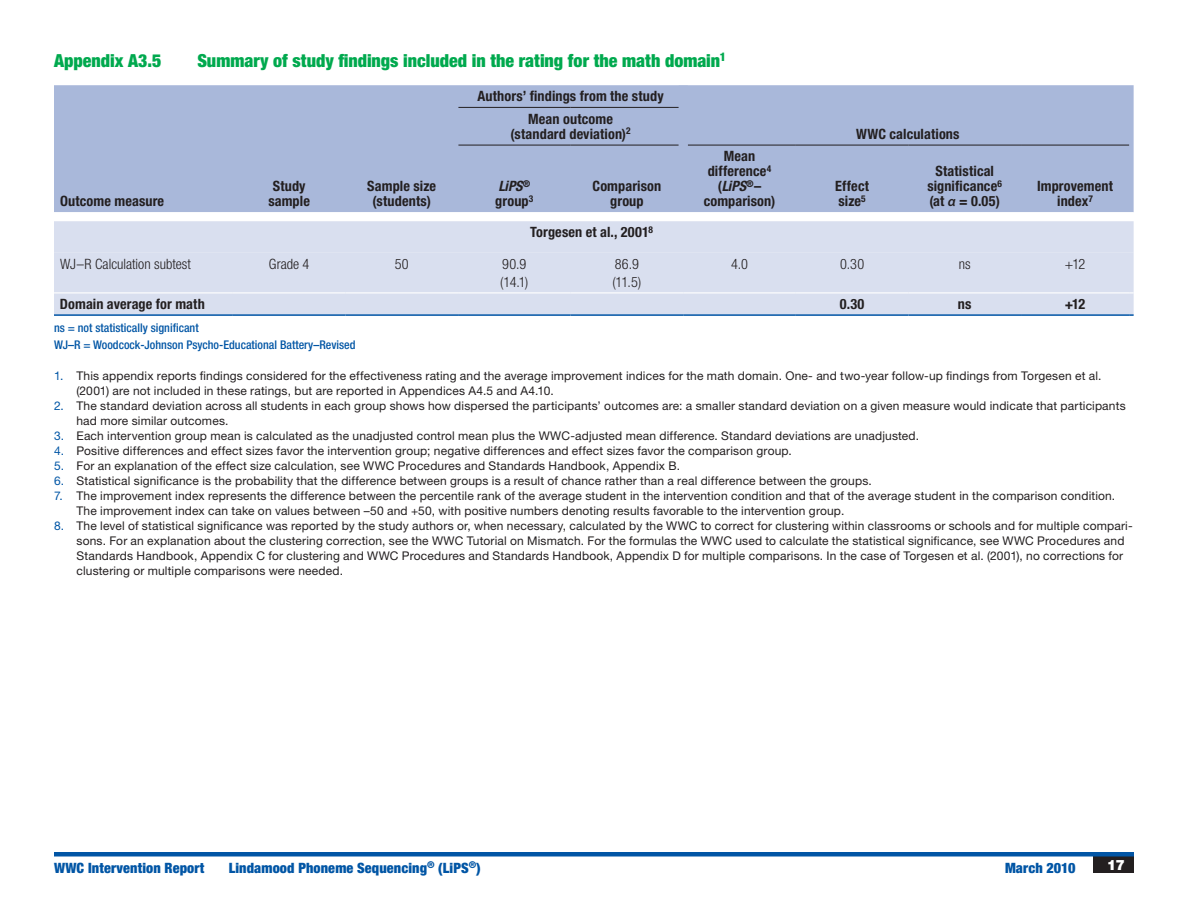
<style>
.page{position:relative;width:1188px;height:918px;background:#fff}
.page>*{position:absolute;margin:0;border:0;box-sizing:border-box;transform-origin:0 0}
.Appendix_title{font:900 condensed 18px "Helvetica Neue LT Std";color:#00a94e}
.Table_sub_head-cen{font:700 condensed 14.25px/15px "Helvetica Neue LT Std";letter-spacing:.01em;color:#231f20;text-align:center}
.t1{font:900 condensed 14.25px "Helvetica Neue LT Std";letter-spacing:.01em;color:#0155a5}
.Table_body_text-ce{font:300 condensed 14.25px "Helvetica Neue LT Std";letter-spacing:.005em;color:#231f20}
.Table_sub_head{font:700 condensed 14.25px "Helvetica Neue LT Std";letter-spacing:.01em;color:#231f20}
.Table_body_text{font:300 condensed 14.25px "Helvetica Neue LT Std";color:#231f20}
.Table_sub_head-cen-2{font:italic 700 condensed 14.25px "Helvetica Neue LT Std";color:#231f20}
.Table_body_text-ce-2{font:700 condensed 14.25px "Helvetica Neue LT Std";color:#231f20}
.Table_body_text-2{font:700 condensed 14.25px "Helvetica Neue LT Std";color:#231f20}
.t2{font:900 14.25px "Helvetica Neue LT Std";color:#fff}
.Footnote{font:12px/15px "Helvetica Neue LT Std";letter-spacing:.015em;color:#231f20}
.Table_note{font:500 condensed 12px "Helvetica Neue LT Std";color:#0155a5}
.s1{font-style:italic}
.s2{font-style:normal}
.s3{font-family:"Myriad Pro";font-weight:600;font-style:italic;font-stretch:normal}
.s4{color:#0155a5}
</style>
<div class="page">
<div style="left:1094px;top:856px;width:40px;height:17px;background:#231f20"></div>
<hr style="left:54px;top:852px;width:1080px;height:4px;background:#0155a5">
<div style="left:54px;top:85px;width:1080px;height:127px;background:#a9b8da"></div>
<div style="left:54px;top:221px;width:1080px;height:93px;background:#d9dfef"></div>
<hr style="left:458px;top:145px;width:113px;height:1px;background:#231f20">
<hr style="left:571px;top:145px;width:108px;height:1px;background:#231f20">
<hr style="left:458px;top:107px;width:113px;height:1px;background:#231f20">
<hr style="left:571px;top:107px;width:108px;height:1px;background:#231f20">
<hr style="left:688px;top:145px;width:108px;height:1px;background:#231f20">
<hr style="left:796px;top:145px;width:112px;height:1px;background:#231f20">
<hr style="left:908px;top:145px;width:113px;height:1px;background:#231f20">
<hr style="left:1021px;top:145px;width:108px;height:1px;background:#231f20">
<div style="left:679px;top:86px;width:9px;height:21px;background:#a9b8da"></div>
<div style="left:679px;top:107px;width:9px;height:38px;background:#a9b8da"></div>
<div style="left:679px;top:145px;width:9px;height:67px;background:#a9b8da"></div>
<hr style="left:54px;top:314px;width:179px;height:2px;background:#0155a5">
<hr style="left:233px;top:314px;width:112px;height:2px;background:#0155a5">
<hr style="left:345px;top:314px;width:113px;height:2px;background:#0155a5">
<hr style="left:458px;top:314px;width:113px;height:2px;background:#0155a5">
<hr style="left:571px;top:314px;width:112px;height:2px;background:#0155a5">
<hr style="left:683px;top:314px;width:113px;height:2px;background:#0155a5">
<hr style="left:796px;top:314px;width:112px;height:2px;background:#0155a5">
<hr style="left:908px;top:314px;width:113px;height:2px;background:#0155a5">
<hr style="left:1021px;top:314px;width:108px;height:2px;background:#0155a5">
<div style="left:54px;top:253px;width:1080px;height:40px;background:#d9dfef"></div>
<p class="Appendix_title" style="left:54px;top:49px;width:109px">Appendix A3.5</p>
<p class="Appendix_title" style="left:197px;top:49px;width:530px">Summary of study findings included in the rating for the math domain<sup>1</sup></p>
<p class="Table_sub_head-cen" style="left:478px;top:89px;width:188px">Authors’ findings from the study</p>
<p class="Table_sub_head" style="left:60px;top:193px;width:106px">Outcome measure</p>
<p class="Table_sub_head-cen" style="left:528px;top:111px;width:86px">Mean outcome</p>
<p class="Table_sub_head-cen" style="left:511px;top:126px;width:122px">(standard deviation)<sup>2</sup></p>
<p class="Table_sub_head-cen" style="left:268px;top:178px;width:43px">Study sample</p>
<p class="Table_sub_head-cen" style="left:367px;top:178px;width:70px">Sample size (students)</p>
<p class="Table_sub_head-cen" style="left:495px;top:178px;width:40px;text-align:left"><span class="s1">LiPS</span><sup>® </sup>group<sup>3</sup></p>
<p class="Table_sub_head-cen" style="left:593px;top:178px;width:70px">Comparison group</p>
<p class="Table_sub_head-cen" style="left:530px;top:225px;width:125px">Torgesen et al., 2001<sup>8</sup></p>
<p class="Table_sub_head-cen" style="left:708px;top:149px;width:65px">Mean difference<sup>4</sup></p>
<p class="Table_sub_head-cen-2" style="left:718px;top:178px;width:45px"><span class="s2">(</span>LiPS<sup>®</sup><span class="s2">–</span></p>
<p class="Table_sub_head-cen" style="left:704px;top:194px;width:73px">comparison)</p>
<p class="Table_sub_head-cen" style="left:856px;top:126px;width:105px">WWC calculations</p>
<p class="Table_sub_head-cen" style="left:835px;top:178px;width:35px;text-align:left">Effect size<sup>5</sup></p>
<p class="Table_sub_head-cen" style="left:927px;top:163px;width:76px">Statistical significance<sup>6</sup></p>
<p class="Table_sub_head-cen" style="left:929px;top:193px;width:72px">(at <span class="s3">α</span> = 0.05)</p>
<p class="Table_sub_head-cen" style="left:1037px;top:178px;width:77px">Improvement index<sup>7</sup></p>
<p class="Table_body_text" style="left:60px;top:256px;width:133px">WJ–R Calculation subtest</p>
<p class="Table_body_text-ce" style="left:269px;top:256px;width:42px">Grade 4</p>
<p class="Table_body_text-ce" style="left:395px;top:256px;width:15px">50</p>
<p class="Table_body_text-ce" style="left:502px;top:256px;width:26px">90.9</p>
<p class="Table_body_text-ce" style="left:500px;top:274px;width:30px">(14.1)</p>
<p class="Table_body_text-ce" style="left:615px;top:256px;width:26px">86.9</p>
<p class="Table_body_text-ce" style="left:612px;top:274px;width:31px">(11.5)</p>
<p class="Table_body_text-ce" style="left:731px;top:256px;width:18px">4.0</p>
<p class="Table_body_text-ce" style="left:840px;top:256px;width:26px">0.30</p>
<p class="Table_body_text-ce" style="left:959px;top:256px;width:13px">ns</p>
<p class="Table_body_text" style="left:1065px;top:256px;width:22px">+12</p>
<p class="Table_sub_head" style="left:60px;top:295px;width:146px">Domain average for math</p>
<p class="Table_body_text-ce-2" style="left:840px;top:295px;width:26px">0.30</p>
<p class="Table_body_text-ce-2" style="left:958px;top:295px;width:15px">ns</p>
<p class="Table_body_text-2" style="left:1065px;top:295px;width:22px">+12</p>
<p class="Table_note" style="left:54px;top:321px;width:146px">ns = not statistically significant</p>
<p class="Table_note" style="left:54px;top:337px;width:303px">WJ–R = Woodcock-Johnson Psycho-Educational Battery–Revised</p>
<p class="Footnote" style="left:76px;top:368px;width:1026px;text-indent:-22px"><span class="s4">1.</span> This appendix reports findings considered for the effectiveness rating and the average improvement indices for the math domain. One- and two-year follow-up findings from Torgesen et al. (2001) are not included in these ratings, but are reported in Appendices A4.5 and A4.10.</p>
<p class="Footnote" style="left:76px;top:398px;width:1051px;text-indent:-22px"><span class="s4">2.</span> The standard deviation across all students in each group shows how dispersed the participants’ outcomes are: a smaller standard deviation on a given measure would indicate that participants had more similar outcomes.</p>
<p class="Footnote" style="left:54px;top:428px;width:867px"><span class="s4">3.</span> Each intervention group mean is calculated as the unadjusted control mean plus the WWC-adjusted mean difference. Standard deviations are unadjusted.</p>
<p class="Footnote" style="left:54px;top:443px;width:739px"><span class="s4">4.</span> Positive differences and effect sizes favor the intervention group; negative differences and effect sizes favor the comparison group.</p>
<p class="Footnote" style="left:54px;top:458px;width:628px"><span class="s4">5.</span> For an explanation of the effect size calculation, see WWC Procedures and Standards Handbook, Appendix B.</p>
<p class="Footnote" style="left:54px;top:473px;width:819px"><span class="s4">6.</span> Statistical significance is the probability that the difference between groups is a result of chance rather than a real difference between the groups.</p>
<p class="Footnote" style="left:76px;top:488px;width:1040px;text-indent:-22px"><span class="s4">7.</span> The improvement index represents the difference between the percentile rank of the average student in the intervention condition and that of the average student in the comparison condition.<br>The improvement index can take on values between –50 and +50, with positive numbers denoting results favorable to the intervention group.</p>
<p class="Footnote" style="left:76px;top:518px;width:1058px;text-indent:-22px"><span class="s4">8.</span> The level of statistical significance was reported by the study authors or, when necessary, calculated by the WWC to correct for clustering within classrooms or schools and for multiple compari&shy;sons. For an explanation about the clustering correction, see the WWC Tutorial on Mismatch. For the formulas the WWC used to calculate the statistical significance, see WWC Procedures and Standards Handbook, Appendix C for clustering and WWC Procedures and Standards Handbook, Appendix D for multiple comparisons. In the case of Torgesen et al. (2001), no corrections for clustering or multiple comparisons were needed.</p>
<p class="t1" style="left:54px;top:859px;width:152px">WWC Intervention Report</p>
<p class="t1" style="left:229px;top:859px;width:253px">Lindamood Phoneme Sequencing<sup>®</sup> (LiPS<sup>®</sup>)</p>
<p class="t1" style="left:1005px;top:859px;width:72px">March 2010</p>
<p class="t2" style="left:1107px;top:856px;width:20px">17</p>
</div>
